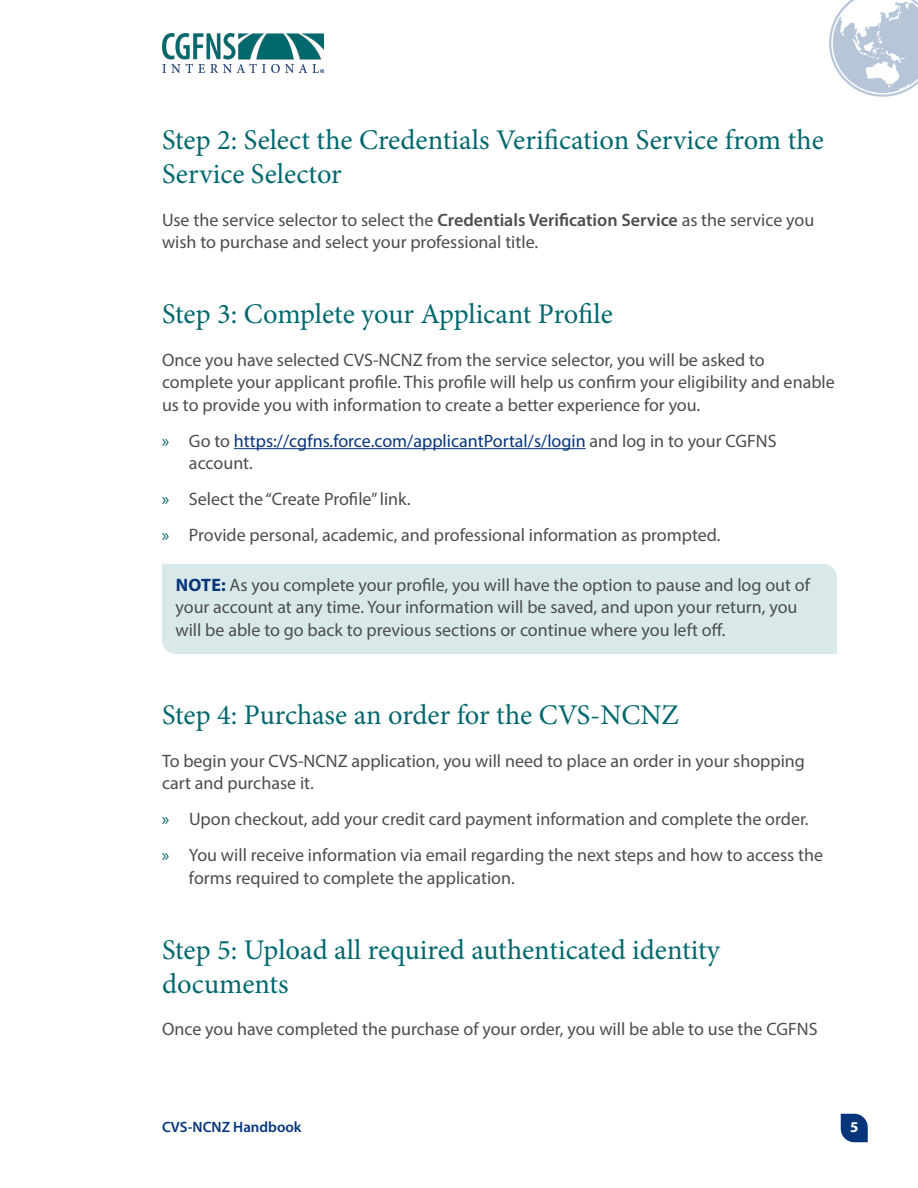
<style>
.page{position:relative;width:918px;height:1188px;background:#fff}
.page>*{position:absolute;margin:0;border:0;box-sizing:border-box;transform-origin:0 0}
.t1{font:28.5px/34.2px "Minion Pro";color:#00686d}
.t2{font:18px/22.5px "Myriad Pro";color:#4d4d4f}
.t3{font:18px/22.5px "Myriad Pro";color:#06357a}
.t4{font:600 15px "Myriad Pro";color:#06357a}
.t5{font:700 15px "Myriad Pro";color:#fff}
.s1{font-weight:600}
.s2{color:#00686d}
.s3{color:#4d4d4f}
.s4{font-weight:700;color:#06357a}
</style>
<div class="page">
<svg style="left:841px;top:1114px;width:27px;height:28px"></svg>
<img style="left:162px;top:34px;width:162px;height:38px">
<svg style="left:829px;top:0;width:89px;height:97px"></svg>
<hr style="left:234px;top:448px;width:352px;height:1px;background:#06357a">
<div style="left:162px;top:564px;width:675px;height:90px;background:#d9e8e9"></div>
<h1 class="t1" style="left:162px;top:123px;width:663px">Step 2: Select the Credentials Verification Service from the<br>Service Selector</h1>
<p class="t2" style="left:162px;top:208px;width:654px">Use the service selector to select the <span class="s1">Credentials Verification Service</span> as the service you wish to purchase and select your professional title.</p>
<h1 class="t1" style="left:162px;top:297px;width:452px">Step 3: Complete your Applicant Profile</h1>
<p class="t2" style="left:162px;top:348px;width:674px">Once you have selected CVS-NCNZ from the service selector, you will be asked to complete your applicant profile. This profile will help us confirm your eligibility and enable us to provide you with information to create a better experience for you.</p>
<p class="t3" style="left:189px;top:429px;width:589px;text-indent:-27px"><span class="s2">»</span> <span class="s3">Go to</span> https://cgfns.force.com/applicantPortal/s/login <span class="s3">and log in to your CGFNS account.</span></p>
<p class="t2" style="left:162px;top:481px;width:559px;line-height:36px"><span class="s2">»</span> Select the “Create Profile” link.<br><span class="s2">»</span> Provide personal, academic, and professional information as prompted.</p>
<p class="t2" style="left:175px;top:573px;width:636px"><span class="s4">NOTE:</span> As you complete your profile, you will have the option to pause and log out of your account at any time. Your information will be saved, and upon your return, you will be able to go back to previous sections or continue where you left off.</p>
<h1 class="t1" style="left:162px;top:698px;width:518px">Step 4: Purchase an order for the CVS-NCNZ</h1>
<p class="t2" style="left:162px;top:749px;width:645px">To begin your CVS-NCNZ application, you will need to place an order in your shopping cart and purchase it.</p>
<p class="t2" style="left:162px;top:801px;width:663px;line-height:36px"><span class="s2">»</span> Upon checkout, add your credit card payment information and complete the order.<br><span class="s2">»</span> You will receive information via email regarding the next steps and how to access the</p>
<p class="t2" style="left:189px;top:866px;width:326px">forms required to complete the application.</p>
<h1 class="t1" style="left:162px;top:932px;width:560px">Step 5: Upload all required authenticated identity documents</h1>
<p class="t2" style="left:162px;top:1018px;width:657px">Once you have completed the purchase of your order, you will be able to use the CGFNS</p>
<p class="t4" style="left:162px;top:1117px;width:141px">CVS-NCNZ Handbook</p>
<p class="t5" style="left:850px;top:1117px;width:10px">5</p>
</div>
